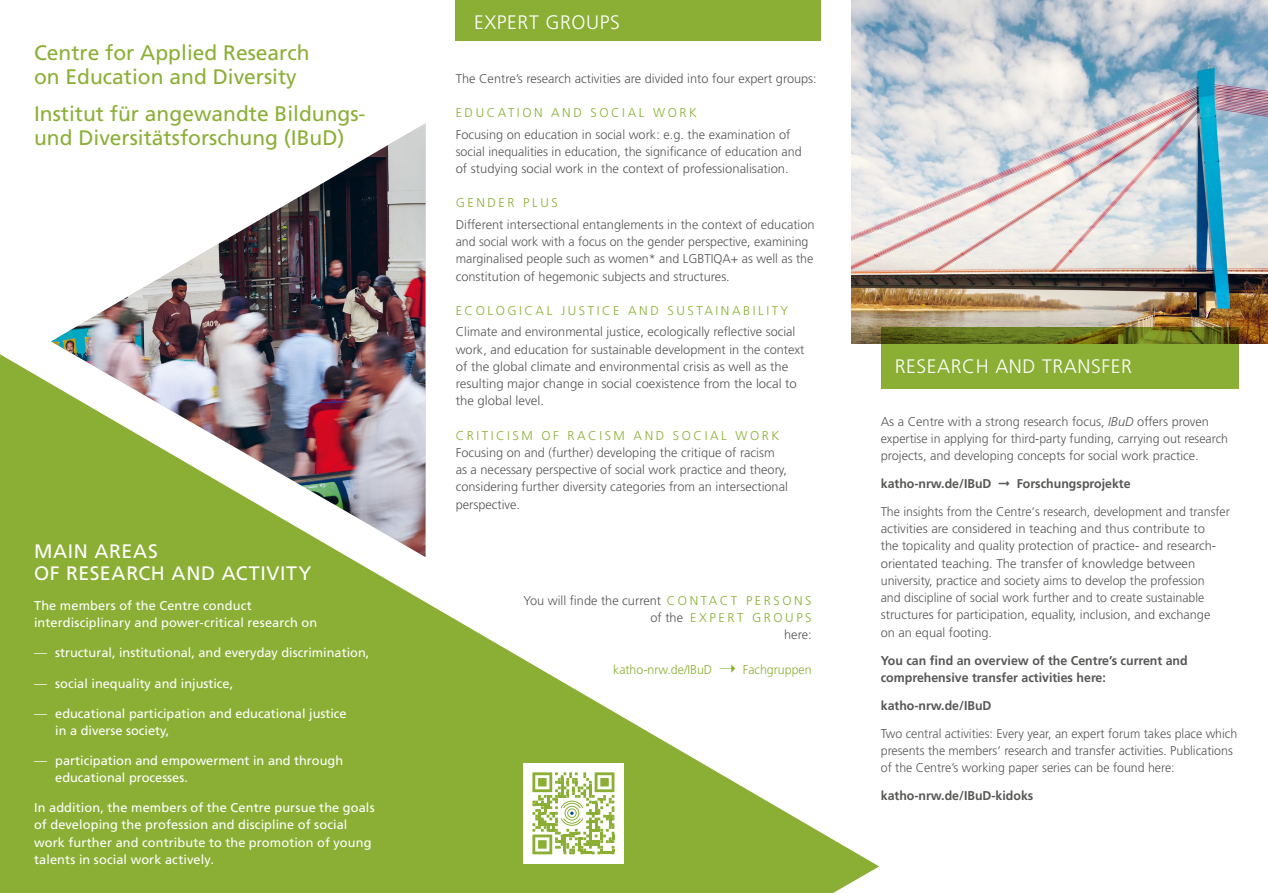
<style>
.page{position:relative;width:1268px;height:893px;background:#fff}
.page>*{position:absolute;margin:0;border:0;box-sizing:border-box;transform-origin:0 0}
.t1{font:21px/24px "Frutiger LT Std";color:#8baf35}
.t2{font:300 19.5px "Frutiger LT Std";letter-spacing:.03em;color:#fff}
.t3{font:19.5px/22.5px "Frutiger LT Std";letter-spacing:.03em;color:#fff}
.t4{font:300 12.75px/17.2px "Frutiger LT Std";color:#575756}
.t5{font:12.75px/17.2px "Frutiger LT Std";color:#fff}
.t6{font:700 12.75px/17.2px "Frutiger LT Std";color:#575756}
.t7{font:300 12.75px "Frutiger LT Std";letter-spacing:.2em;color:#8baf35}
.t8{font:300 12.75px "Frutiger LT Std";color:#8baf35}
.s1{font-weight:300}
.s2{color:#8baf35}
.s3{font-style:italic}
.s4{font-weight:700}
</style>
<div class="page">
<img style="left:851px;top:0;width:416px;height:344px">
<svg style="left:880px;top:327px;width:357px;height:61px;background:#7f9c2d"></svg>
<div style="left:455px;top:0;width:366px;height:41px;background:#8baf35"></div>
<svg style="left:0;top:300px;width:879px;height:593px;fill:#8baf35"></svg>
<svg style="left:0;top:300px;width:51px;height:202px;fill:#8baf35"></svg>
<img style="left:51px;top:123px;width:374px;height:434px">
<div style="left:523px;top:764px;width:100px;height:99px;background:#fff"></div>
<svg style="left:532px;top:772px;width:82px;height:82px"></svg>
<h1 class="t1" style="left:34px;top:41px;width:277px">Centre for Applied Research on Education and Diversity</h1>
<h1 class="t1" style="left:34px;top:102px;width:333px">Institut für angewandte Bildungs&shy;und Diversitätsforschung (IBuD)</h1>
<h2 class="t3" style="left:34px;top:540px;width:279px">MAIN AREAS<br>OF RESEARCH AND ACTIVITY</h2>
<p class="t5" style="left:34px;top:597px;width:285px">The members of the Centre conduct interdisciplinary and power-critical research on</p>
<p class="t5" style="left:34px;top:644px;width:337px"><span class="s1">—</span> structural, institutional, and everyday discrimination,</p>
<p class="t5" style="left:34px;top:674px;width:201px"><span class="s1">—</span> social inequality and injustice,</p>
<p class="t5" style="left:55px;top:704px;width:293px;text-indent:-21px"><span class="s1">—</span> educational participation and educational justice in a diverse society,</p>
<p class="t5" style="left:55px;top:752px;width:289px;text-indent:-21px"><span class="s1">—</span> participation and empowerment in and through educational processes.</p>
<p class="t5" style="left:34px;top:799px;width:342px">In addition, the members of the Centre pursue the goals of developing the profession and discipline of social work further and contribute to the promotion of young talents in social work actively.</p>
<h2 class="t2" style="left:474px;top:11px;width:147px">EXPERT GROUPS</h2>
<p class="t4" style="left:455px;top:70px;width:362px">The Centre’s research activities are divided into four expert groups:</p>
<p class="t7" style="left:455px;top:105px;width:242px">EDUCATION AND SOCIAL WORK</p>
<p class="t4" style="left:455px;top:126px;width:347px">Focusing on education in social work: e.g. the examination of social inequalities in education, the significance of education and of studying social work in the context of professionalisation.</p>
<p class="t7" style="left:455px;top:196px;width:104px">GENDER PLUS</p>
<p class="t4" style="left:455px;top:216px;width:360px">Different intersectional entanglements in the context of education and social work with a focus on the gender perspective, examining marginalised people such as women* and LGBTIQA+ as well as the constitution of hegemonic subjects and structures.</p>
<p class="t7" style="left:455px;top:303px;width:334px">ECOLOGICAL JUSTICE AND SUSTAINABILITY</p>
<p class="t4" style="left:455px;top:323px;width:350px">Climate and environmental justice, ecologically reflective social work, and education for sustainable development in the context of the global climate and environmental crisis as well as the resulting major change in social coexistence from the local to the global level.</p>
<p class="t7" style="left:455px;top:428px;width:325px">CRITICISM OF RACISM AND SOCIAL WORK</p>
<p class="t4" style="left:455px;top:444px;width:333px">Focusing on and (further) developing the critique of racism as a necessary perspective of social work practice and theory, considering further diversity categories from an intersectional perspective.</p>
<p class="t4" style="left:523px;top:592px;width:289px;text-align:right">You will finde the current <span class="s2">C O N TA C T P E R S O N S </span>of the <span class="s2">EXPERT GROUPS<br></span>here:</p>
<p class="t8" style="left:613px;top:662px;width:200px">katho-nrw.de/IBuD ➝ Fachgruppen</p>
<h2 class="t2" style="left:894px;top:355px;width:239px">RESEARCH AND TRANSFER</h2>
<p class="t4" style="left:880px;top:413px;width:349px">As a Centre with a strong research focus, <span class="s3">IBuD</span> offers proven expertise in applying for third-party funding, carrying out research projects, and developing concepts for social work practice.</p>
<p class="t4" style="left:880px;top:470px;width:350px;line-height:27.9px"><span class="s4">katho-nrw.de/IBuD</span> ➞ <span class="s4">Forschungsprojekte<br></span>The insights from the Centre‘s research, development and transfer</p>
<p class="t4" style="left:880px;top:520px;width:337px">activities are considered in teaching and thus contribute to the topicality and quality protection of practice- and research&shy;orientated teaching. The transfer of knowledge between university, practice and society aims to develop the profession and discipline of social work further and to create sustainable structures for participation, equality, inclusion, and exchange on an equal footing.</p>
<p class="t6" style="left:880px;top:652px;width:308px">You can find an overview of the Centre’s current and comprehensive transfer activities here:</p>
<p class="t6" style="left:880px;top:697px;width:112px">katho-nrw.de/IBuD</p>
<p class="t4" style="left:880px;top:725px;width:358px">Two central activities: Every year, an expert forum takes place which presents the members‘ research and transfer activities. Publications of the Centre’s working paper series can be found here:</p>
<p class="t6" style="left:880px;top:787px;width:154px">katho-nrw.de/IBuD-kidoks</p>
</div>
